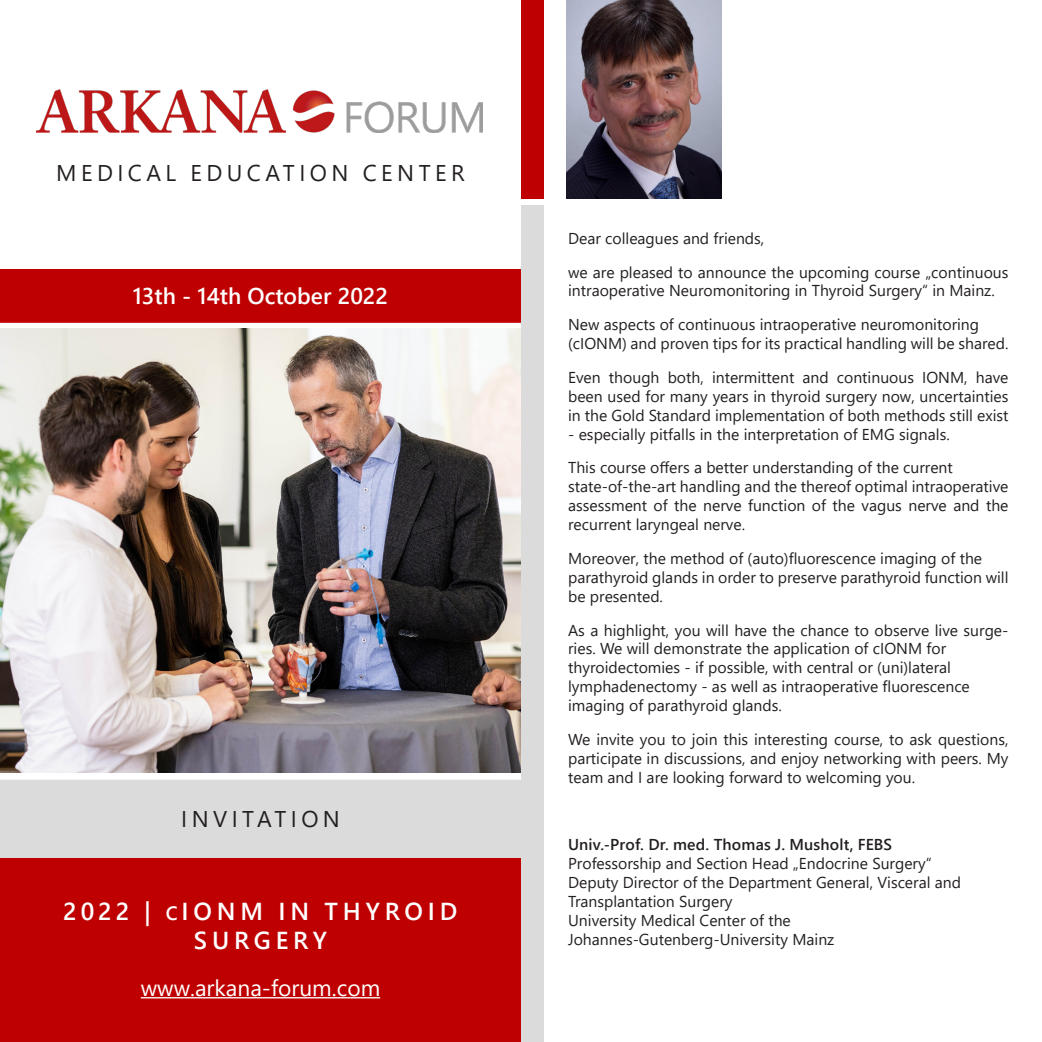
<style>
.page{position:relative;width:1042px;height:1042px;background:#fff}
.page>*{position:absolute;margin:0;border:0;box-sizing:border-box;transform-origin:0 0}
.t1{font:600 24.5px/29.8px "Segoe UI";letter-spacing:.195em;color:#fff;text-align:center}
.t2{font:22.75px "Segoe UI";letter-spacing:.195em;color:#231f20}
.t3{font:600 22.75px "Segoe UI";color:#fff}
.t4{font:22.75px "Segoe UI";color:#fff}
.t5{font:15.75px/18.9px "Segoe UI";color:#231f20}
.t6{font:600 15.75px "Segoe UI";letter-spacing:.01em;color:#231f20}
.s1{font-size:19.25px}
</style>
<div class="page">
<div style="left:521px;top:0;width:22px;height:198px;background:#bf0000"></div>
<div style="left:521px;top:205px;width:22px;height:837px;background:#dbdbdb"></div>
<div style="left:0;top:269px;width:521px;height:773px;background:#bf0000"></div>
<div style="left:0;top:323px;width:521px;height:7px;background:#fff"></div>
<div style="left:0;top:779px;width:521px;height:79px;background:#dbdbdb"></div>
<div style="left:0;top:772px;width:521px;height:7px;background:#fff"></div>
<img style="left:37px;top:89px;width:445px;height:44px">
<hr style="left:141px;top:997px;width:239px;height:1px;background:#fff">
<img style="left:567px;top:0;width:154px;height:198px">
<img style="left:0;top:329px;width:521px;height:443px">
<h2 class="t2" style="left:56px;top:152px;width:410px">MEDICAL EDUCATION CENTER</h2>
<h2 class="t3" style="left:133px;top:275px;width:257px">13th - 14th October 2022</h2>
<h2 class="t2" style="left:181px;top:797px;width:160px">INVITATION</h2>
<h1 class="t1" style="left:63px;top:894px;width:395px">2022 | <span class="s1">C</span>IONM IN THYROID<br>SURGERY</h1>
<h2 class="t4" style="left:141px;top:966px;width:241px">www.arkana-forum.com</h2>
<p class="t5" style="left:568px;top:220px;width:442px;line-height:33.8px">Dear colleagues and friends,<br>we are pleased to announce the upcoming course „continuous</p>
<p class="t5" style="left:568px;top:272px;width:428px;line-height:33.8px">intraoperative Neuromonitoring in Thyroid Surgery“ in Mainz.<br>New aspects of continuous intraoperative neuromonitoring</p>
<p class="t5" style="left:568px;top:325px;width:442px;line-height:33.8px">(cIONM) and proven tips for its practical handling will be shared.<br>Even though both, intermittent and continuous IONM, have</p>
<p class="t5" style="left:568px;top:385px;width:442px">been used for many years in thyroid surgery now, uncertainties in the Gold Standard implementation of both methods still exist</p>
<p class="t5" style="left:568px;top:416px;width:386px;line-height:33.8px">- especially pitfalls in the interpretation of EMG signals.<br>This course offers a better understanding of the current</p>
<p class="t5" style="left:568px;top:476px;width:442px;text-align:justify">state-of-the-art handling and the thereof optimal intraoperative assessment of the nerve function of the vagus nerve and the recurrent laryngeal nerve.</p>
<p class="t5" style="left:568px;top:547px;width:442px">Moreover, the method of (auto)fluorescence imaging of the parathyroid glands in order to preserve parathyroid function will be presented.</p>
<p class="t5" style="left:568px;top:619px;width:442px">As a highlight, you will have the chance to observe live surge&shy;ries. We will demonstrate the application of cIONM for thyroidectomies - if possible, with central or (uni)lateral lymphadenectomy - as well as intraoperative fluorescence imaging of parathyroid glands.</p>
<p class="t5" style="left:568px;top:728px;width:442px;text-align:justify">We invite you to join this interesting course, to ask questions, participate in discussions, and enjoy networking with peers. My team and I are looking forward to welcoming you.</p>
<p class="t6" style="left:568px;top:830px;width:325px">Univ.-Prof. Dr. med. Thomas J. Musholt, FEBS</p>
<p class="t5" style="left:568px;top:853px;width:394px">Professorship and Section Head „Endocrine Surgery“ Deputy Director of the Department General, Visceral and Transplantation Surgery<br>University Medical Center of the Johannes-Gutenberg-University Mainz</p>
</div>
